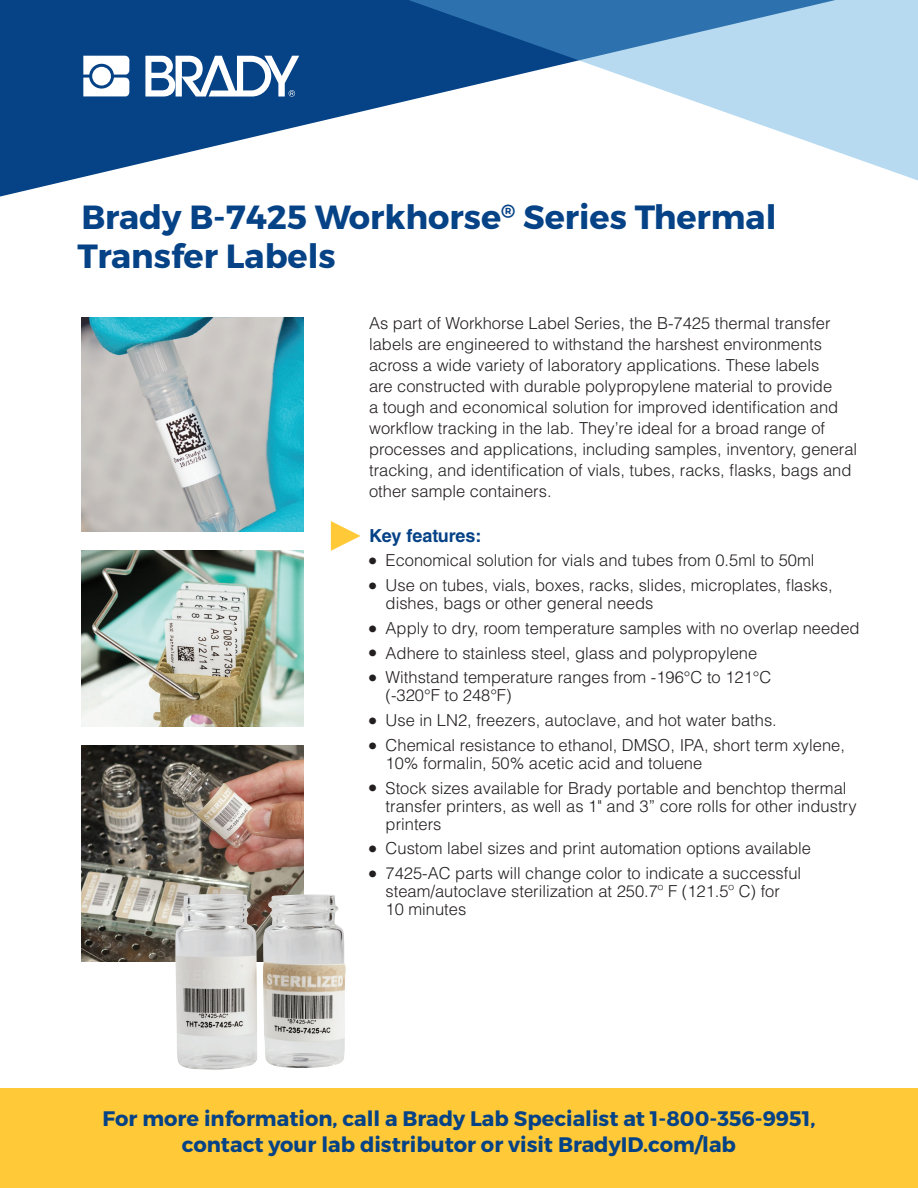
<style>
.page{position:relative;width:918px;height:1188px;background:#fff}
.page>*{position:absolute;margin:0;border:0;box-sizing:border-box;transform-origin:0 0}
.t1{font:700 33.45px/39.2px "Montserrat";color:#054286}
.t2{font:700 21px/25.5px "Montserrat";color:#054286;text-align:center}
.t3{font:700 18px "Helvetica LT Std";letter-spacing:-.01em;color:#054286}
.t4{font:300 16.5px/21px "Helvetica LT Std";color:#231f20}
</style>
<div class="page">
<svg style="left:0;top:0;width:219px;height:197px;background:#2b5e98"></svg>
<svg style="left:219px;top:0;width:699px;height:181px"></svg>
<div style="left:0;top:1089px;width:918px;height:99px;background:#ffc938"></div>
<svg style="left:83px;top:56px;width:46px;height:40px"></svg>
<div style="left:92px;top:67px;width:19px;height:19px;background:#fff;border-radius:50%"></div>
<svg style="left:145px;top:56px;width:154px;height:41px"></svg>
<img style="left:81px;top:318px;width:222px;height:214px">
<img style="left:81px;top:551px;width:222px;height:175px">
<img style="left:81px;top:745px;width:222px;height:216px">
<svg style="left:331px;top:521px;width:30px;height:30px"></svg>
<img style="left:175px;top:894px;width:171px;height:176px">
<h1 class="t1" style="left:78px;top:198px;width:700px">Brady B-7425 Workhorse<sup>®</sup> Series Thermal<br>Transfer Labels</h1>
<p class="t4" style="left:369px;top:313px;width:490px">As part of Workhorse Label Series, the B-7425 thermal transfer labels are engineered to withstand the harshest environments across a wide variety of laboratory applications. These labels<br>are constructed with durable polypropylene material to provide<br>a tough and economical solution for improved identification and workflow tracking in the lab. They’re ideal for a broad range of processes and applications, including samples, inventory, general tracking, and identification of vials, tubes, racks, flasks, bags and other sample containers.</p>
<p class="t3" style="left:369px;top:524px;width:114px">Key features:</p>
<p class="t4" style="left:386px;top:548px;width:449px;line-height:24.8px">Economical solution for vials and tubes from 0.5ml to 50ml<br>Use on tubes, vials, boxes, racks, slides, microplates, flasks,</p>
<p class="t4" style="left:386px;top:591px;width:476px;line-height:24.8px">dishes, bags or other general needs<br>Apply to dry, room temperature samples with no overlap needed Adhere to stainless steel, glass and polypropylene<br>Withstand temperature ranges from -196°C to 121°C</p>
<p class="t4" style="left:386px;top:683px;width:461px;line-height:24.8px">(-320°F to 248°F)<br>Use in LN2, freezers, autoclave, and hot water baths.<br>Chemical resistance to ethanol, DMSO, IPA, short term xylene,</p>
<p class="t4" style="left:386px;top:750px;width:462px;line-height:24.8px">10% formalin, 50% acetic acid and toluene<br>Stock sizes available for Brady portable and benchtop thermal</p>
<p class="t4" style="left:386px;top:797px;width:473px;line-height:18px">transfer printers, as well as 1" and 3” core rolls for other industry printers</p>
<p class="t4" style="left:386px;top:836px;width:427px;line-height:24.8px">Custom label sizes and print automation options available<br>7425-AC parts will change color to indicate a successful</p>
<p class="t4" style="left:386px;top:882px;width:396px;line-height:18px">steam/autoclave sterilization at 250.7º F (121.5º C) for<br>10 minutes</p>
<p class="t2" style="left:103px;top:1106px;width:714px">For more information, call a Brady Lab Specialist at 1-800-356-9951, contact your lab distributor or visit BradyID.com/lab</p>
</div>
